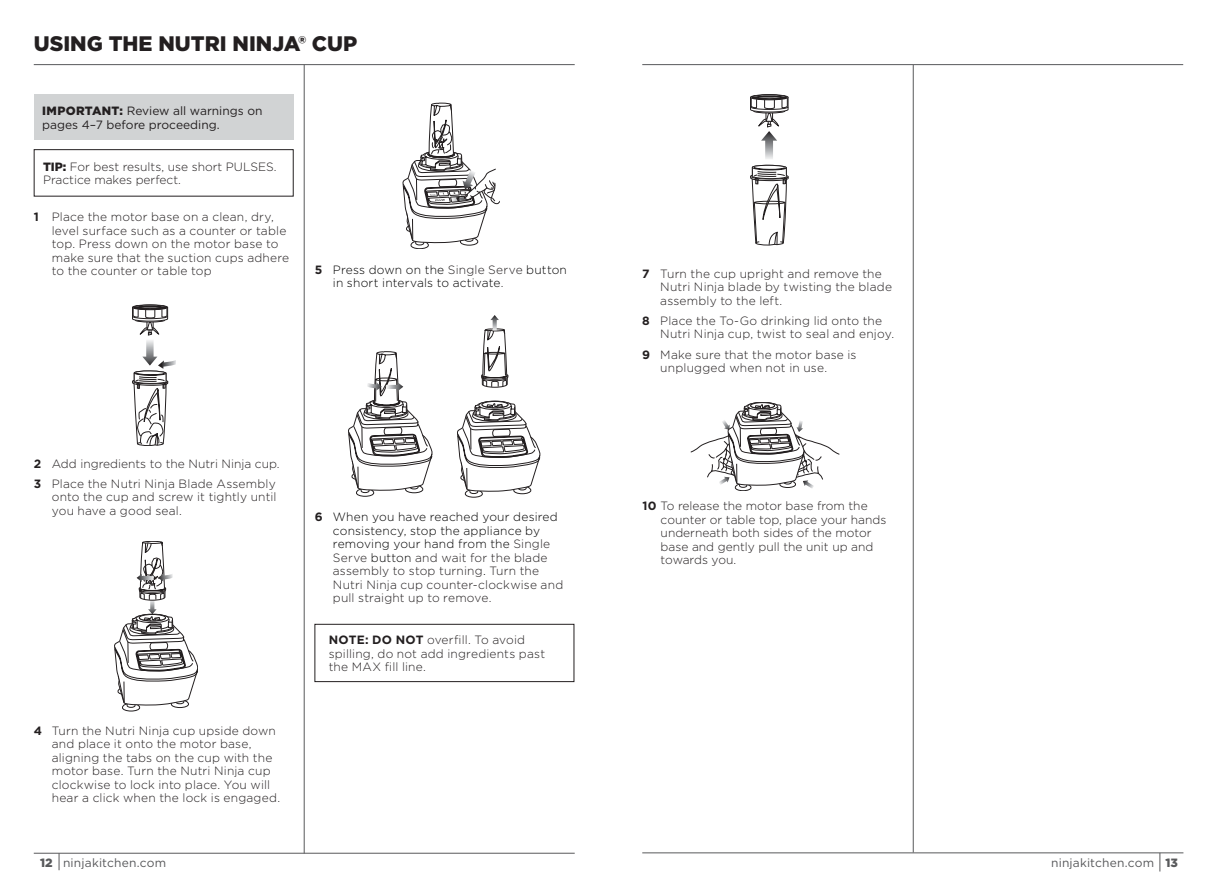
<style>
.page{position:relative;width:1217px;height:893px;background:#fff}
.page>*{position:absolute;margin:0;border:0;box-sizing:border-box;transform-origin:0 0}
.t1{font:900 21px "Gotham";color:#231f20}
.t2{font:300 12px/13.5px "Gotham";letter-spacing:.01em;color:#231f20}
.t3{font:300 12px/13.5px "Gotham";letter-spacing:.015em;color:#000}
.t4{font:12px/13.5px "Gotham";color:#231f20}
.t5{font:12px "Gotham";letter-spacing:.015em;color:#58595b}
.s1{font-weight:900}
.s2{font-weight:700}
.s3{font-weight:700;color:#231f20}
.s4{color:#231f20}
.s5{color:#000}
</style>
<div class="page">
<hr style="left:34px;top:64px;width:540px;height:1px;background:#58595b">
<hr style="left:642px;top:64px;width:540px;height:1px;background:#58595b">
<hr style="left:642px;top:852px;width:541px;height:1px;background:#58595b">
<svg style="left:1159px;top:853px;width:1px;height:18px"></svg>
<hr style="left:34px;top:853px;width:540px;height:1px;background:#58595b">
<svg style="left:59px;top:853px;width:1px;height:17px"></svg>
<hr style="left:304px;top:65px;width:1px;height:788px;background:#58595b">
<hr style="left:912px;top:65px;width:1px;height:787px;background:#58595b">
<div style="left:34px;top:94px;width:259px;height:46px;background:#d1d3d4"></div>
<div style="left:34px;top:149px;width:259px;height:48px;border:1px solid #231f20"></div>
<svg style="left:750px;top:94px;width:38px;height:151px"></svg>
<div style="left:314px;top:624px;width:260px;height:58px;border:1px solid #231f20"></div>
<svg style="left:132px;top:305px;width:44px;height:141px"></svg>
<div style="left:122px;top:703px;width:18px;height:8px;border:1px solid #231f20;border-radius:50%"></div>
<svg style="left:114px;top:541px;width:84px;height:167px"></svg>
<div style="left:410px;top:241px;width:18px;height:8px;border:1px solid #231f20;border-radius:50%"></div>
<svg style="left:402px;top:102px;width:97px;height:144px"></svg>
<div style="left:735px;top:484px;width:16px;height:7px;border:1px solid #231f20;border-radius:50%"></div>
<svg style="left:690px;top:402px;width:149px;height:87px"></svg>
<div style="left:465px;top:489px;width:17px;height:8px;border:1px solid #231f20;border-radius:50%"></div>
<svg style="left:457px;top:315px;width:83px;height:179px"></svg>
<div style="left:356px;top:488px;width:18px;height:9px;border:1px solid #231f20;border-radius:50%"></div>
<svg style="left:348px;top:351px;width:84px;height:142px"></svg>
<h1 class="t1" style="left:34px;top:29px;width:325px">USING THE NUTRI NINJA® CUP</h1>
<p class="t4" style="left:42px;top:104px;width:222px"><span class="s1">IMPORTANT:</span> Review all warnings on pages 4–7 before proceeding.</p>
<p class="t2" style="left:43px;top:160px;width:235px"><span class="s1">TIP:</span> For best results, use short PULSES.<br>Practice makes perfect.</p>
<p class="t2" style="left:52px;top:210px;width:239px;text-indent:-18px"><span class="s2">1</span> Place the motor base on a clean, dry, level surface such as a counter or table top. Press down on the motor base to make sure that the suction cups adhere to the counter or table top</p>
<p class="t3" style="left:333px;top:263px;width:235px;text-indent:-18px"><span class="s3">5</span> Press down on the <span class="s4">Single Serve</span> button in short intervals to activate<span class="s4">.</span></p>
<p class="t2" style="left:34px;top:453px;width:247px;line-height:20.2px"><span class="s2">2</span> Add ingredients to the Nutri Ninja cup.<br><span class="s2">3</span> Place the Nutri Ninja Blade Assembly</p>
<p class="t2" style="left:52px;top:490px;width:226px">onto the cup and screw it tightly until you have a good seal.</p>
<p class="t2" style="left:52px;top:723px;width:230px;text-indent:-18px"><span class="s2">4</span> Turn the Nutri Ninja cup upside down and place it onto the motor base, aligning the tabs on the cup with the motor base. Turn the Nutri Ninja cup clockwise to lock into place. You will hear a click when the lock is engaged.</p>
<p class="t2" style="left:333px;top:510px;width:232px;text-indent:-18px"><span class="s2">6</span> <span class="s5">When you have reached your desired consistency, stop the appliance by removing your hand from the</span> Single Serve <span class="s5">button</span> and wait for the blade assembly to stop turning<span class="s5">.</span> Turn the Nutri Ninja cup counter-clockwise and pull straight up to remove.</p>
<p class="t2" style="left:329px;top:633px;width:218px"><span class="s2">NOTE: DO NOT</span> overfill. To avoid spilling, do not add ingredients past the MAX fill line.</p>
<p class="t2" style="left:660px;top:266px;width:233px;text-indent:-18px"><span class="s2">7</span> Turn the cup upright and remove the<br>Nutri Ninja blade by twisting the blade assembly to the left.</p>
<p class="t2" style="left:660px;top:314px;width:235px;text-indent:-18px"><span class="s2">8</span> Place the To-Go drinking lid onto the<br>Nutri Ninja cup, twist to seal and enjoy.</p>
<p class="t2" style="left:660px;top:347px;width:198px;text-indent:-18px"><span class="s2">9</span> Make sure that the motor base is unplugged when not in use.</p>
<p class="t2" style="left:660px;top:499px;width:227px;text-indent:-18px"><span class="s2">10</span> To release the motor base from the counter or table top, place your hands underneath both sides of the motor base and gently pull the unit up and towards you.</p>
<p class="t5" style="left:40px;top:855px;width:128px"><span class="s1">12</span> ninjakitchen.com</p>
<p class="t5" style="left:1050px;top:855px;width:128px">ninjakitchen.com <span class="s1">13</span></p>
</div>
